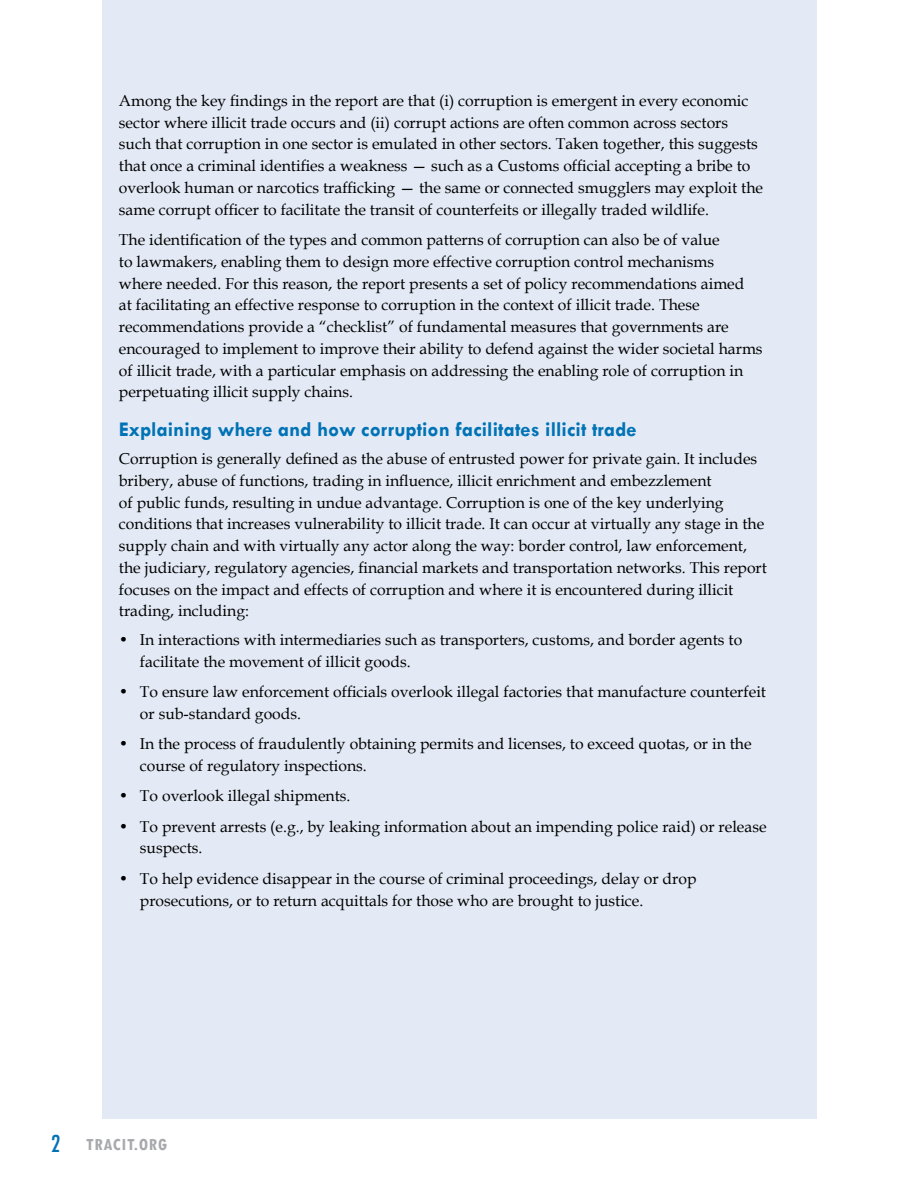
<style>
.page{position:relative;width:918px;height:1188px;background:#fff}
.page>*{position:absolute;margin:0;border:0;box-sizing:border-box;transform-origin:0 0}
.t1{font:700 21px "Tw Cen";color:#0072b5}
.t2{font:700 condensed 18px "Tw Cen";letter-spacing:.04em;color:#a8a9ac}
.t3{font:15.75px/21.8px "Book Antiqua";color:#000}
.s1{font-weight:400;font-size:27px;color:#0072b5}
</style>
<div class="page">
<div style="left:102px;top:0;width:714px;height:1119px;background:#e3eaf5"></div>
<p class="t3" style="left:119px;top:89px;width:646px">Among the key findings in the report are that (i) corruption is emergent in every economic sector where illicit trade occurs and (ii) corrupt actions are often common across sectors such that corruption in one sector is emulated in other sectors. Taken together, this suggests that once a criminal identifies a weakness — such as a Customs official accepting a bribe to overlook human or narcotics trafficking — the same or connected smugglers may exploit the same corrupt officer to facilitate the transit of counterfeits or illegally traded wildlife.</p>
<p class="t3" style="left:119px;top:229px;width:645px">The identification of the types and common patterns of corruption can also be of value<br>to lawmakers, enabling them to design more effective corruption control mechanisms<br>where needed. For this reason, the report presents a set of policy recommendations aimed<br>at facilitating an effective response to corruption in the context of illicit trade. These recommendations provide a “checklist” of fundamental measures that governments are encouraged to implement to improve their ability to defend against the wider societal harms of illicit trade, with a particular emphasis on addressing the enabling role of corruption in perpetuating illicit supply chains.</p>
<h1 class="t1" style="left:119px;top:416px;width:519px">Explaining where and how corruption facilitates illicit trade</h1>
<p class="t3" style="left:119px;top:448px;width:650px">Corruption is generally defined as the abuse of entrusted power for private gain. It includes bribery, abuse of functions, trading in influence, illicit enrichment and embezzlement<br>of public funds, resulting in undue advantage. Corruption is one of the key underlying conditions that increases vulnerability to illicit trade. It can occur at virtually any stage in the supply chain and with virtually any actor along the way: border control, law enforcement, the judiciary, regulatory agencies, financial markets and transportation networks. This report focuses on the impact and effects of corruption and where it is encountered during illicit trading, including:</p>
<p class="t3" style="left:140px;top:628px;width:604px;text-indent:-21px">• In interactions with intermediaries such as transporters, customs, and border agents to facilitate the movement of illicit goods.</p>
<p class="t3" style="left:140px;top:680px;width:628px;text-indent:-21px">• To ensure law enforcement officials overlook illegal factories that manufacture counterfeit or sub-standard goods.</p>
<p class="t3" style="left:140px;top:733px;width:613px;text-indent:-21px">• In the process of fraudulently obtaining permits and licenses, to exceed quotas, or in the course of regulatory inspections.</p>
<p class="t3" style="left:119px;top:785px;width:233px">• To overlook illegal shipments.</p>
<p class="t3" style="left:140px;top:815px;width:628px;text-indent:-21px">• To prevent arrests (e.g., by leaking information about an impending police raid) or release suspects.</p>
<p class="t3" style="left:140px;top:867px;width:558px;text-indent:-21px">• To help evidence disappear in the course of criminal proceedings, delay or drop prosecutions, or to return acquittals for those who are brought to justice.</p>
<p class="t2" style="left:51px;top:1134px;width:118px"><span class="s1">2</span> TRACIT.ORG</p>
</div>
